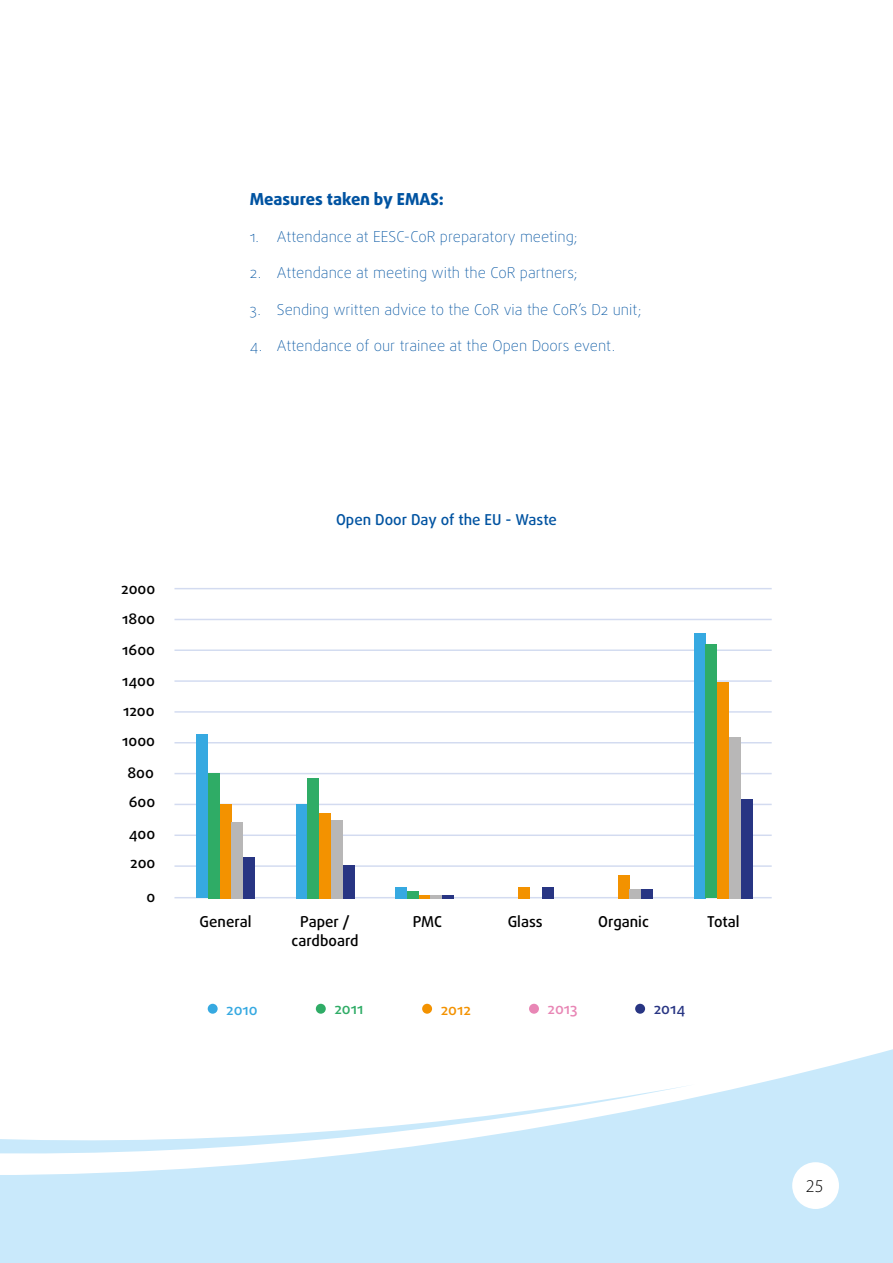
<style>
.page{position:relative;width:893px;height:1263px;background:#fff}
.page>*{position:absolute;margin:0;border:0;box-sizing:border-box;transform-origin:0 0}
.t1{font:300 18px "Myriad Pro";color:#000}
.t2{font:800 16.5px "Daxline Pro";color:#0053a1}
.t3{font:100 15px "Daxline Pro";color:#0053a1}
.t4{font:500 15px/32px "Daxline Pro";color:#000;text-align:center}
.t5{font:500 15px "Daxline Pro";color:#0053a1}
.t6{font:500 15px "Daxline Pro";color:#36a9e1}
.t7{font:500 15px "Daxline Pro";color:#2fac66}
.t8{font:500 15px "Daxline Pro";color:#f39200}
.t9{font:500 15px "Daxline Pro";color:#e886b5}
.t10{font:500 15px "Daxline Pro";color:#283583}
</style>
<div class="page">
<svg style="left:0;top:1049px;width:893px;height:214px;fill:#c9e9fb"></svg>
<div style="left:792px;top:1162px;width:47px;height:47px;background:#fff;border-radius:50%"></div>
<hr style="left:174px;top:711px;width:598px;height:2px;background:#c8d3ed">
<hr style="left:174px;top:680px;width:598px;height:2px;background:#c8d3ed">
<hr style="left:174px;top:649px;width:598px;height:2px;background:#c8d3ed">
<hr style="left:174px;top:619px;width:598px;height:1px;background:#c8d3ed">
<hr style="left:174px;top:588px;width:598px;height:1px;background:#c8d3ed">
<hr style="left:174px;top:742px;width:598px;height:1px;background:#c8d3ed">
<hr style="left:174px;top:773px;width:598px;height:1px;background:#c8d3ed">
<hr style="left:174px;top:804px;width:598px;height:1px;background:#c8d3ed">
<hr style="left:174px;top:834px;width:598px;height:2px;background:#c8d3ed">
<hr style="left:174px;top:865px;width:598px;height:2px;background:#c8d3ed">
<hr style="left:174px;top:897px;width:598px;height:1px;background:#c8d3ed">
<div style="left:196px;top:734px;width:12px;height:164px;background:#36a9e1"></div>
<div style="left:296px;top:804px;width:11px;height:94px;background:#36a9e1"></div>
<div style="left:395px;top:887px;width:12px;height:11px;background:#36a9e1"></div>
<div style="left:694px;top:632px;width:11px;height:266px;background:#36a9e1"></div>
<div style="left:208px;top:773px;width:12px;height:125px;background:#2fac66"></div>
<div style="left:307px;top:778px;width:12px;height:120px;background:#2fac66"></div>
<div style="left:407px;top:891px;width:12px;height:7px;background:#2fac66"></div>
<div style="left:705px;top:644px;width:12px;height:254px;background:#2fac66"></div>
<div style="left:220px;top:804px;width:11px;height:94px;background:#f39200"></div>
<div style="left:319px;top:813px;width:12px;height:85px;background:#f39200"></div>
<div style="left:518px;top:887px;width:12px;height:11px;background:#f39200"></div>
<div style="left:717px;top:682px;width:12px;height:216px;background:#f39200"></div>
<div style="left:618px;top:875px;width:11px;height:23px;background:#f39200"></div>
<div style="left:231px;top:822px;width:12px;height:76px;background:#b8b7b7"></div>
<div style="left:331px;top:820px;width:12px;height:78px;background:#b8b7b7"></div>
<div style="left:729px;top:737px;width:12px;height:161px;background:#b8b7b7"></div>
<div style="left:629px;top:889px;width:12px;height:9px;background:#b8b7b7"></div>
<div style="left:243px;top:857px;width:12px;height:41px;background:#283583"></div>
<div style="left:343px;top:865px;width:11px;height:33px;background:#283583"></div>
<svg style="left:419px;top:895px;width:35px;height:3px"></svg>
<div style="left:542px;top:887px;width:11px;height:11px;background:#283583"></div>
<div style="left:741px;top:799px;width:11px;height:99px;background:#283583"></div>
<div style="left:641px;top:889px;width:12px;height:9px;background:#283583"></div>
<div style="left:208px;top:1004px;width:10px;height:10px;background:#36a9e1;border-radius:50%"></div>
<div style="left:316px;top:1004px;width:10px;height:10px;background:#2fac66;border-radius:50%"></div>
<div style="left:422px;top:1004px;width:10px;height:10px;background:#f39200;border-radius:50%"></div>
<div style="left:529px;top:1004px;width:10px;height:10px;background:#e886b5;border-radius:50%"></div>
<div style="left:635px;top:1004px;width:10px;height:10px;background:#283583;border-radius:50%"></div>
<p class="t2" style="left:250px;top:188px;width:196px">Measures taken by EMAS:</p>
<p class="t3" style="left:250px;top:226px;width:330px">1. Attendance at EESC-CoR preparatory meeting;</p>
<p class="t3" style="left:250px;top:263px;width:329px">2. Attendance at meeting with the CoR partners;</p>
<p class="t3" style="left:250px;top:299px;width:393px">3. Sending written advice to the CoR via the CoR’s D2 unit;</p>
<p class="t3" style="left:250px;top:336px;width:367px">4. Attendance of our trainee at the Open Doors event.</p>
<p class="t4" style="left:121px;top:572px;width:36px">2000</p>
<p class="t4" style="left:122px;top:603px;width:34px">1800</p>
<p class="t4" style="left:122px;top:634px;width:34px">1600</p>
<p class="t4" style="left:122px;top:665px;width:34px">1400</p>
<p class="t4" style="left:123px;top:695px;width:33px">1200</p>
<p class="t4" style="left:122px;top:725px;width:34px">1000<br>800</p>
<p class="t4" style="left:129px;top:785px;width:28px;line-height:32.5px;text-align:left">600<br>400</p>
<p class="t4" style="left:130px;top:847px;width:27px">200</p>
<p class="t4" style="left:147px;top:880px;width:10px">0</p>
<p class="t5" style="left:336px;top:510px;width:222px">Open Door Day of the EU - Waste</p>
<p class="t4" style="left:200px;top:905px;width:53px">General</p>
<p class="t4" style="left:291px;top:912px;width:69px;line-height:19.5px">Paper / cardboard</p>
<p class="t4" style="left:413px;top:905px;width:31px">PMC</p>
<p class="t4" style="left:508px;top:905px;width:36px">Glass</p>
<p class="t4" style="left:598px;top:905px;width:52px">Organic</p>
<p class="t4" style="left:707px;top:905px;width:34px">Total</p>
<p class="t6" style="left:226px;top:999px;width:33px">2010</p>
<p class="t7" style="left:334px;top:999px;width:30px">2011</p>
<p class="t8" style="left:441px;top:999px;width:32px">2012</p>
<p class="t9" style="left:548px;top:998px;width:32px">2013</p>
<p class="t10" style="left:654px;top:998px;width:33px">2014</p>
<p class="t1" style="left:806px;top:1176px;width:19px">25</p>
</div>
